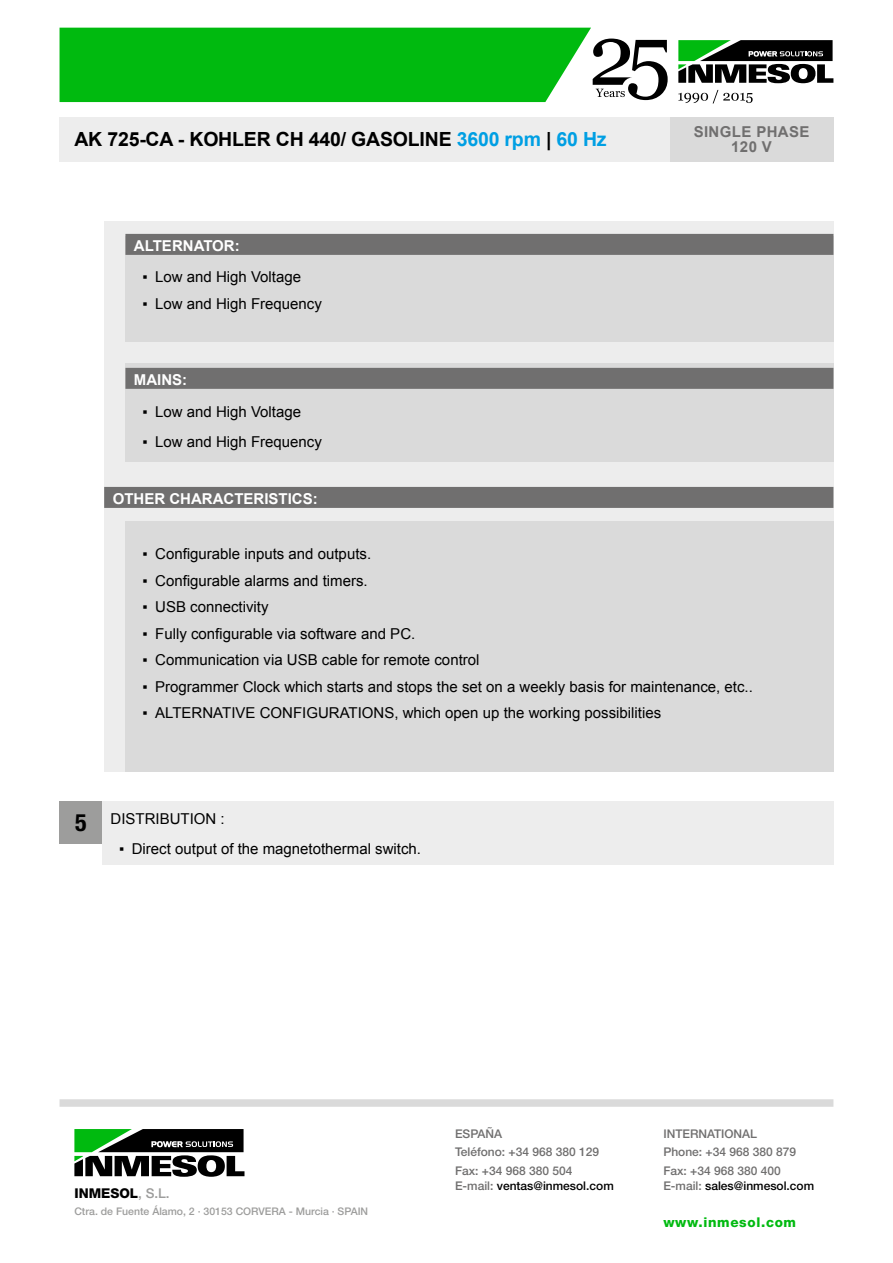
<style>
.page{position:relative;width:893px;height:1263px;background:#fff}
.page>*{position:absolute;margin:0;border:0;box-sizing:border-box;transform-origin:0 0}
.t1{font:700 condensed 24px "Helvetica Neue LT Std";color:#000}
.t2{font:700 19.5px "Arial";letter-spacing:-.01em;color:#000}
.t3{font:15px "Arial";color:#000}
.t4{font:700 15px "Arial";color:#fff}
.t5{font:700 15px "Arial";letter-spacing:.025em;color:#706f6f}
.t6{font:800 13.5px "Helvetica Neue LT Std";letter-spacing:.05em;color:#01ba10}
.t7{font:800 13.5px "Helvetica Neue LT Std";color:#000}
.t8{font:500 12px/18.6px "Helvetica Neue LT Std";color:#706f6f}
.t9{font:500 12px "Helvetica Neue LT Std";color:#000}
.t10{font:500 10.5px "Helvetica Neue LT Std";color:#9d9d9c}
.s1{color:#009fe3}
.s2{font-weight:500;color:#9d9d9c}
.s3{color:#706f6f}
</style>
<div class="page">
<div style="left:60px;top:1099px;width:773px;height:8px;background:#dadada"></div>
<svg style="left:74px;top:1129px;width:170px;height:48px"></svg>
<svg style="left:678px;top:90px;width:75px;height:13px"></svg>
<svg style="left:678px;top:40px;width:155px;height:43px"></svg>
<svg style="left:60px;top:28px;width:608px;height:74px;background:#20bb2c"></svg>
<div style="left:104px;top:221px;width:729px;height:551px;background:#ededed"></div>
<div style="left:125px;top:521px;width:708px;height:251px;background:#dadada"></div>
<div style="left:104px;top:487px;width:729px;height:21px;background:#706f6f"></div>
<div style="left:102px;top:801px;width:731px;height:64px;background:#ededed"></div>
<div style="left:60px;top:801px;width:42px;height:43px;background:#9d9d9c"></div>
<div style="left:125px;top:236px;width:708px;height:43px;background:#dadada"></div>
<div style="left:125px;top:234px;width:708px;height:21px;background:#706f6f"></div>
<div style="left:125px;top:364px;width:708px;height:27px;background:linear-gradient(to right,#dadada,#dadada)"></div>
<div style="left:125px;top:368px;width:708px;height:21px;background:#706f6f"></div>
<div style="left:125px;top:271px;width:708px;height:71px;background:#dadada"></div>
<div style="left:125px;top:391px;width:708px;height:71px;background:#dadada"></div>
<div style="left:670px;top:117px;width:163px;height:45px;background:#dadada"></div>
<div style="left:60px;top:117px;width:610px;height:45px;background:#ededed"></div>
<p class="t5" style="left:694px;top:122px;width:117px">SINGLE PHASE</p>
<h2 class="t2" style="left:74px;top:127px;width:534px">AK 725-CA - KOHLER CH 440/ GASOLINE <span class="s1">3600 rpm</span> | <span class="s1">60 Hz</span></h2>
<p class="t5" style="left:731px;top:137px;width:42px">120 V</p>
<p class="t4" style="left:134px;top:236px;width:107px">ALTERNATOR:</p>
<p class="t3" style="left:142px;top:267px;width:160px">▪ Low and High Voltage</p>
<p class="t3" style="left:142px;top:294px;width:181px">▪ Low and High Frequency</p>
<p class="t4" style="left:134px;top:370px;width:55px">MAINS:</p>
<p class="t3" style="left:142px;top:402px;width:160px">▪ Low and High Voltage</p>
<p class="t3" style="left:142px;top:432px;width:181px">▪ Low and High Frequency</p>
<p class="t4" style="left:113px;top:489px;width:206px">OTHER CHARACTERISTICS:</p>
<p class="t3" style="left:142px;top:544px;width:230px">▪ Configurable inputs and outputs.</p>
<p class="t3" style="left:142px;top:570px;width:227px">▪ Configurable alarms and timers.</p>
<p class="t3" style="left:142px;top:597px;width:128px">▪ USB connectivity</p>
<p class="t3" style="left:142px;top:623px;width:274px">▪ Fully configurable via software and PC.</p>
<p class="t3" style="left:142px;top:650px;width:339px">▪ Communication via USB cable for remote control</p>
<p class="t3" style="left:142px;top:676px;width:612px">▪ Programmer Clock which starts and stops the set on a weekly basis for maintenance, etc..</p>
<p class="t3" style="left:142px;top:703px;width:520px">▪ ALTERNATIVE CONFIGURATIONS, which open up the working possibilities</p>
<h1 class="t1" style="left:75px;top:808px;width:13px">5</h1>
<p class="t3" style="left:111px;top:808px;width:116px">DISTRIBUTION :</p>
<p class="t3" style="left:119px;top:839px;width:304px">▪ Direct output of the magnetothermal switch.</p>
<p class="t7" style="left:74px;top:1185px;width:97px">INMESOL<span class="s2">, S.L.</span></p>
<p class="t10" style="left:74px;top:1205px;width:295px">Ctra. de Fuente Álamo, 2 · 30153 CORVERA - Murcia · SPAIN</p>
<p class="t8" style="left:455px;top:1124px;width:146px">ESPAÑA<br>Teléfono: +34 968 380 129<br>Fax: +34 968 380 504</p>
<p class="t9" style="left:455px;top:1178px;width:160px"><span class="s3">E-mail:</span> ventas@inmesol.com</p>
<p class="t8" style="left:663px;top:1124px;width:134px">INTERNATIONAL<br>Phone: +34 968 380 879<br>Fax: +34 968 380 400</p>
<p class="t9" style="left:663px;top:1178px;width:152px"><span class="s3">E-mail:</span> sales@inmesol.com</p>
<p class="t6" style="left:663px;top:1214px;width:134px">www.inmesol.com</p>
</div>
